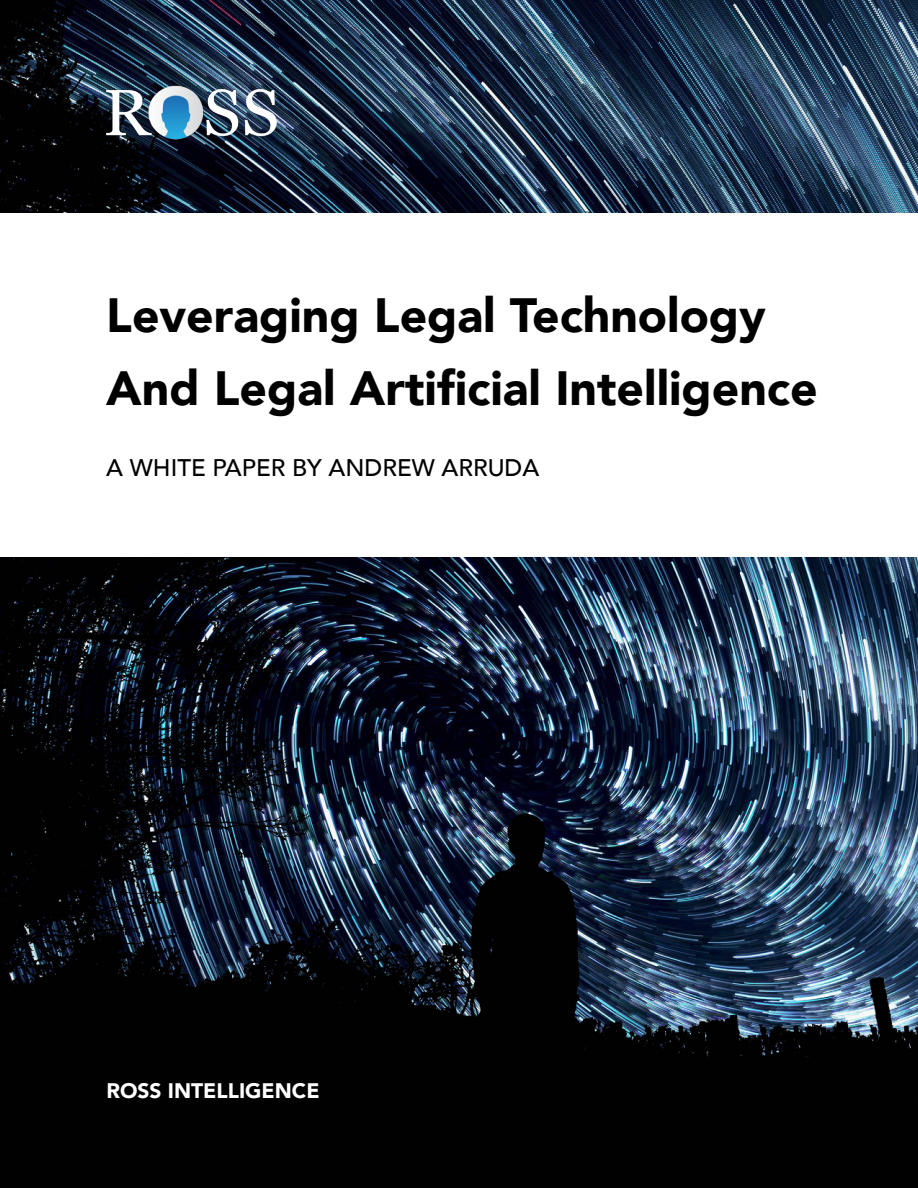
<style>
.page{position:relative;width:918px;height:1188px;background:#fff}
.page>*{position:absolute;margin:0;border:0;box-sizing:border-box;transform-origin:0 0}
.t1{font:900 48px/73.5px "Avenir";color:#000}
.t2{font:500 24px "Avenir";color:#000}
.t3{font:900 21px "Avenir";color:#fff}
</style>
<div class="page">
<img style="left:0;top:0;width:918px;height:1188px">
<img style="left:106px;top:86px;width:170px;height:54px">
<div style="left:0;top:213px;width:918px;height:343px;background:#fff"></div>
<p class="t1" style="left:106px;top:277px;width:713px">Leveraging Legal Technology<br>And Legal Artificial Intelligence</p>
<p class="t2" style="left:106px;top:446px;width:434px">A WHITE PAPER BY ANDREW ARRUDA</p>
<p class="t3" style="left:106px;top:1073px;width:215px">ROSS INTELLIGENCE</p>
</div>
